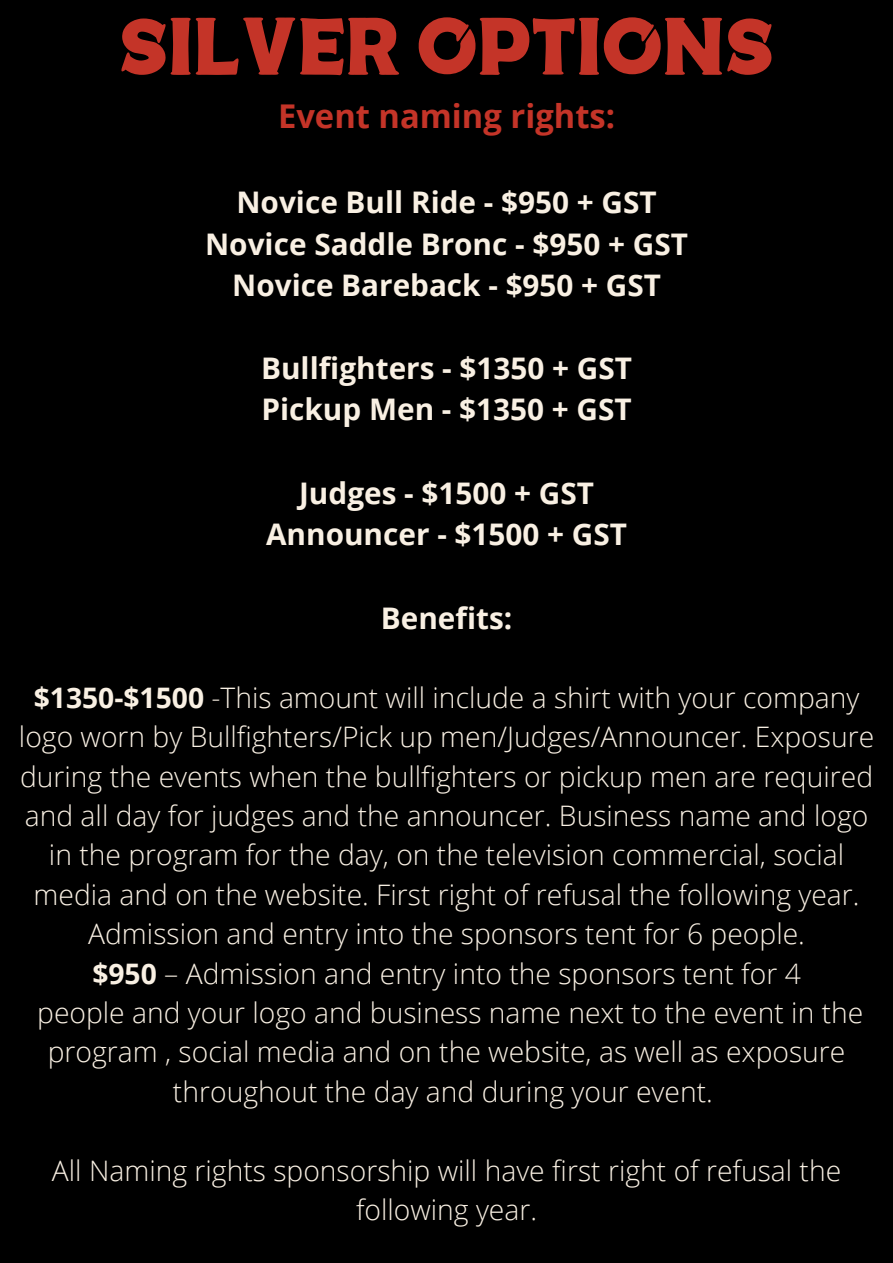
<style>
.page{position:relative;width:893px;height:1263px;background:#000}
.page>*{position:absolute;margin:0;border:0;box-sizing:border-box;transform-origin:0 0}
.t1{font:81px "Western Brother";color:#c43428}
.t2{font:700 32.7px "Open Sans";color:#c43428}
.t3{font:700 29.78px "Open Sans";color:#f9f0e3}
.t4{font:700 29.7px "Open Sans";color:#f9f0e3}
.t5{font:300 28.28px/39.4px "Open Sans";color:#f9f0e3;text-align:center}
.s1{font-weight:700}
</style>
<div class="page">
<p class="t1" style="left:119px;top:-8px;width:657px">SILVER OPTIONS</p>
<p class="t2" style="left:278px;top:94px;width:338px">Event naming rights:</p>
<p class="t3" style="left:236px;top:181px;width:422px">Novice Bull Ride - $950 + GST</p>
<p class="t3" style="left:205px;top:223px;width:484px">Novice Saddle Bronc - $950 + GST</p>
<p class="t4" style="left:232px;top:264px;width:430px">Novice Bareback - $950 + GST</p>
<p class="t3" style="left:261px;top:347px;width:372px">Bullfighters - $1350 + GST</p>
<p class="t3" style="left:261px;top:389px;width:372px">Pickup Men - $1350 + GST</p>
<p class="t3" style="left:299px;top:472px;width:296px">Judges - $1500 + GST</p>
<p class="t3" style="left:266px;top:513px;width:362px">Announcer - $1500 + GST</p>
<p class="t3" style="left:381px;top:597px;width:133px">Benefits:</p>
<p class="t5" style="left:34px;top:677px;width:827px"><span class="s1">$1350-$1500</span> -This amount will include a shirt with your company</p>
<p class="t5" style="left:19px;top:717px;width:856px">logo worn by Bullfighters/Pick up men/Judges/Announcer. Exposure during the events when the bullfighters or pickup men are required and all day for judges and the announcer. Business name and logo in the program for the day, on the television commercial, social media and on the website. First right of refusal the following year.<br>Admission and entry into the sponsors tent for 6 people.</p>
<p class="t5" style="left:92px;top:953px;width:710px"><span class="s1">$950</span> – Admission and entry into the sponsors tent for 4</p>
<p class="t5" style="left:37px;top:992px;width:827px">people and your logo and business name next to the event in the program , social media and on the website, as well as exposure throughout the day and during your event.</p>
<p class="t5" style="left:52px;top:1150px;width:790px">All Naming rights sponsorship will have first right of refusal the following year.</p>
</div>
